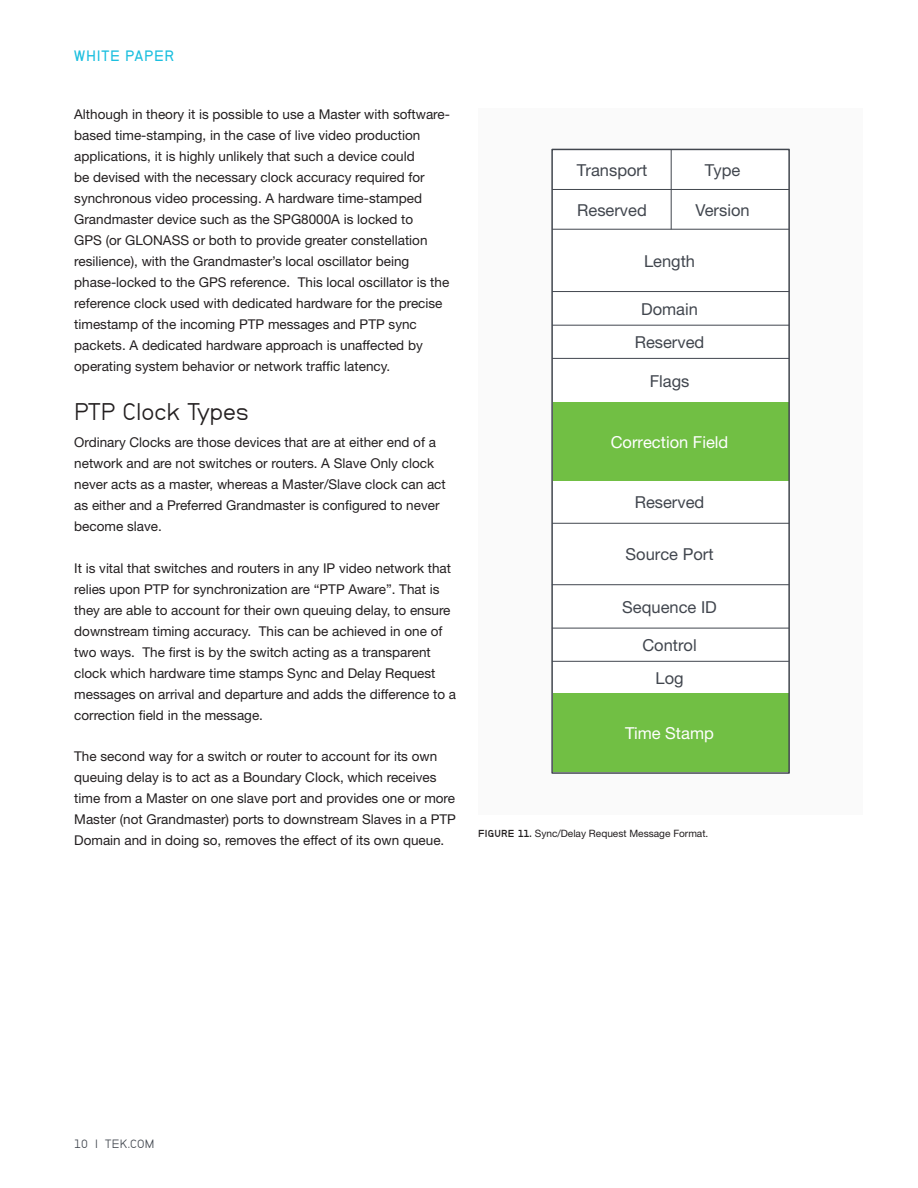
<style>
.page{position:relative;width:918px;height:1188px;background:#fff}
.page>*{position:absolute;margin:0;border:0;box-sizing:border-box;transform-origin:0 0}
.Heading_1{font:24px "Neubau Grotesk Nor";color:#231f20}
.t1{font:16.5px/33.6px "Helvetica Neue";color:#41464e;text-align:center}
.t2{font:16.5px "Helvetica Neue";color:#fff}
.t3{font:15px "Neubau Grotesk Hal";letter-spacing:.05em;color:#1cbfdf}
.Body_-_regular{font:13.5px/21px "Helvetica Neue";color:#231f20}
.t4{font:12px "Neubau Grotesk Nor";letter-spacing:.015em;color:#41464e}
.t5{font:10.2px "Helvetica Neue";color:#231f20}
.s1{font-family:"Neubau Grotesk Fet"}
</style>
<div class="page">
<div style="left:478px;top:108px;width:385px;height:706px;background:#fafafa"></div>
<div style="left:552px;top:149px;width:237px;height:624px;background:#fff"></div>
<hr style="left:671px;top:150px;width:1px;height:79px;background:#41464e">
<hr style="left:552px;top:291px;width:237px;height:1px;background:#41464e">
<hr style="left:552px;top:229px;width:237px;height:1px;background:#41464e">
<hr style="left:552px;top:189px;width:237px;height:1px;background:#41464e">
<hr style="left:552px;top:325px;width:237px;height:1px;background:#41464e">
<hr style="left:552px;top:358px;width:237px;height:1px;background:#41464e">
<div style="left:553px;top:402px;width:236px;height:78px;background:#71bf44"></div>
<div style="left:553px;top:694px;width:236px;height:78px;background:#71bf44"></div>
<div style="left:551px;top:149px;width:239px;height:625px;border:2px solid #41464e"></div>
<hr style="left:552px;top:523px;width:237px;height:1px;background:#41464e">
<hr style="left:552px;top:628px;width:237px;height:1px;background:#41464e">
<hr style="left:552px;top:584px;width:237px;height:1px;background:#41464e">
<hr style="left:552px;top:661px;width:237px;height:1px;background:#41464e">
<p class="t3" style="left:74px;top:46px;width:101px">WHITE PAPER</p>
<p class="Body_-_regular" style="left:74px;top:103px;width:377px">Although in theory it is possible to use a Master with software&shy;based time-stamping, in the case of live video production applications, it is highly unlikely that such a device could<br>be devised with the necessary clock accuracy required for synchronous video processing. A hardware time-stamped Grandmaster device such as the SPG8000A is locked to<br>GPS (or GLONASS or both to provide greater constellation resilience), with the Grandmaster’s local oscillator being phase-locked to the GPS reference. This local oscillator is the reference clock used with dedicated hardware for the precise timestamp of the incoming PTP messages and PTP sync packets. A dedicated hardware approach is unaffected by operating system behavior or network traffic latency.</p>
<p class="Heading_1" style="left:74px;top:397px;width:176px">PTP Clock Types</p>
<p class="Body_-_regular" style="left:74px;top:432px;width:373px">Ordinary Clocks are those devices that are at either end of a network and are not switches or routers. A Slave Only clock never acts as a master, whereas a Master/Slave clock can act as either and a Preferred Grandmaster is configured to never become slave.</p>
<p class="Body_-_regular" style="left:74px;top:557px;width:383px">It is vital that switches and routers in any IP video network that relies upon PTP for synchronization are “PTP Aware”. That is they are able to account for their own queuing delay, to ensure downstream timing accuracy. This can be achieved in one of two ways. The first is by the switch acting as a transparent clock which hardware time stamps Sync and Delay Request messages on arrival and departure and adds the difference to a correction field in the message.</p>
<p class="Body_-_regular" style="left:74px;top:745px;width:383px">The second way for a switch or router to account for its own queuing delay is to act as a Boundary Clock, which receives time from a Master on one slave port and provides one or more Master (not Grandmaster) ports to downstream Slaves in a PTP Domain and in doing so, removes the effect of its own queue.</p>
<p class="t1" style="left:577px;top:153px;width:72px">Transport</p>
<p class="t1" style="left:705px;top:153px;width:37px">Type</p>
<p class="t1" style="left:577px;top:193px;width:71px">Reserved</p>
<p class="t1" style="left:696px;top:193px;width:56px">Version</p>
<p class="t1" style="left:644px;top:244px;width:53px">Length</p>
<p class="t1" style="left:635px;top:292px;width:71px">Domain<br>Reserved</p>
<p class="t1" style="left:650px;top:365px;width:41px">Flags</p>
<p class="t2" style="left:611px;top:432px;width:119px">Correction Field</p>
<p class="t1" style="left:635px;top:485px;width:71px">Reserved</p>
<p class="t1" style="left:626px;top:537px;width:89px">Source Port</p>
<p class="t1" style="left:622px;top:590px;width:96px">Sequence ID</p>
<p class="t1" style="left:642px;top:629px;width:56px;line-height:32.4px">Control<br>Log</p>
<p class="t2" style="left:625px;top:724px;width:90px">Time Stamp</p>
<p class="t5" style="left:478px;top:828px;width:232px"><span class="s1">FIGURE 11.</span> Sync/Delay Request Message Format.</p>
<p class="t4" style="left:74px;top:1137px;width:82px">10 | TEK.COM</p>
</div>
